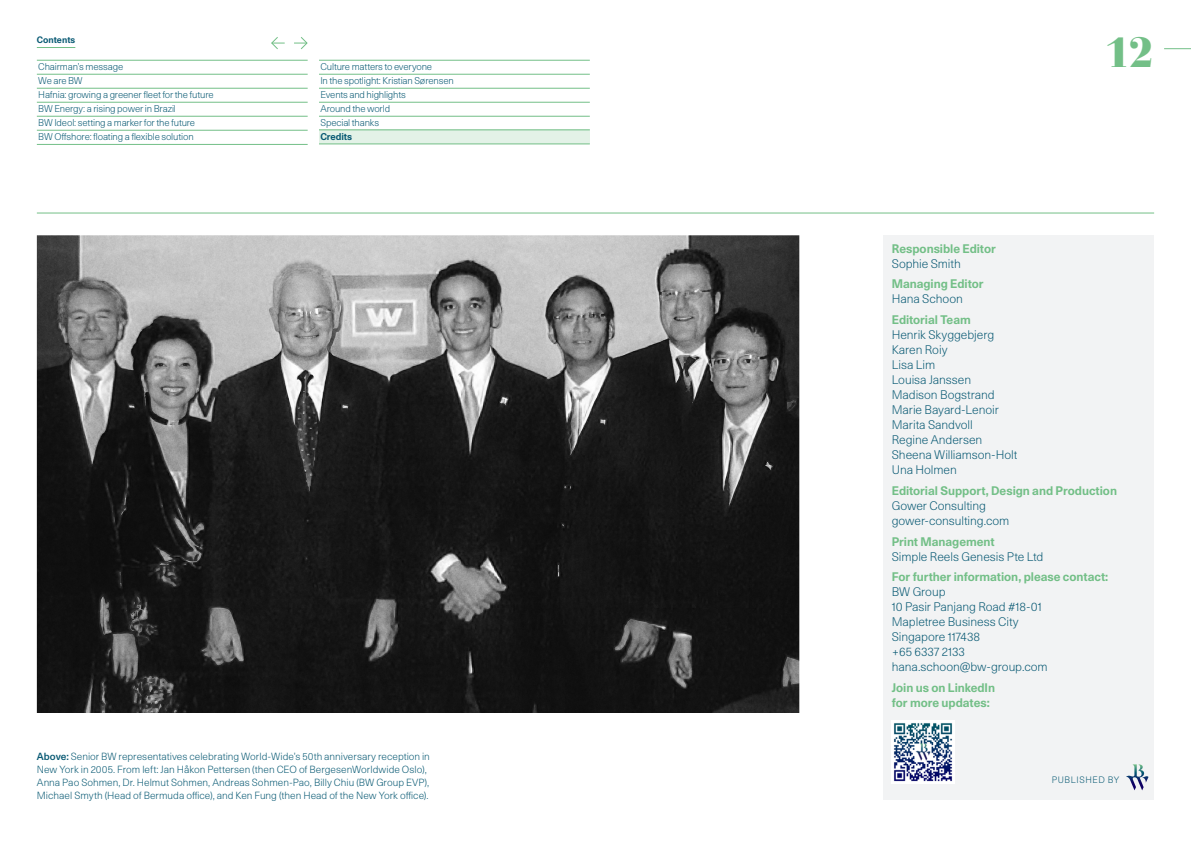
<style>
.page{position:relative;width:1191px;height:842px;background:#fff}
.page>*{position:absolute;margin:0;border:0;box-sizing:border-box;transform-origin:0 0}
.t1{font:900 42px "Bauer Bodoni";color:#73bf87}
.t2{font:300 12px/15px "Unica 77 LL";letter-spacing:-.005em;color:#085973}
.t3{font:700 12px/15px "Unica 77 LL";letter-spacing:-.005em;color:#73bf87}
.t4{font:300 10px/13px "Unica 77 LL";letter-spacing:.005em;color:#085973}
.t5{font:300 9.5px/14px "Unica 77 LL";letter-spacing:-.015em;color:#085973}
.t6{font:700 9.5px "Unica 77 LL";letter-spacing:-.01em;color:#085973}
.t7{font:300 9px "Unica 77 LL";letter-spacing:.07em;color:#085973}
.t8{font:700 9px "Unica 77 LL";letter-spacing:.005em;color:#085973}
.s1{font-weight:500}
</style>
<div class="page">
<img style="left:37px;top:235px;width:762px;height:478px">
<div style="left:883px;top:235px;width:271px;height:564px;background:#f2f3f4"></div>
<img style="left:891px;top:721px;width:63px;height:63px">
<svg style="left:1126px;top:764px;width:22px;height:26px"></svg>
<hr style="left:37px;top:213px;width:1117px;height:1px;background:#73bf87">
<hr style="left:37px;top:47px;width:38px;height:1px;background:#73bf87">
<svg style="left:271px;top:37px;width:14px;height:12px"></svg>
<svg style="left:294px;top:37px;width:14px;height:12px"></svg>
<hr style="left:37px;top:60px;width:271px;height:1px;background:#73bf87">
<hr style="left:37px;top:74px;width:271px;height:1px;background:#73bf87">
<hr style="left:37px;top:88px;width:271px;height:1px;background:#73bf87">
<hr style="left:37px;top:102px;width:271px;height:1px;background:#73bf87">
<hr style="left:37px;top:116px;width:271px;height:1px;background:#73bf87">
<hr style="left:37px;top:130px;width:271px;height:1px;background:#73bf87">
<hr style="left:37px;top:144px;width:271px;height:1px;background:#73bf87">
<hr style="left:319px;top:60px;width:271px;height:1px;background:#73bf87">
<hr style="left:319px;top:74px;width:271px;height:1px;background:#73bf87">
<hr style="left:319px;top:88px;width:271px;height:1px;background:#73bf87">
<hr style="left:319px;top:102px;width:271px;height:1px;background:#73bf87">
<hr style="left:319px;top:116px;width:271px;height:1px;background:#73bf87">
<div style="left:319px;top:130px;width:271px;height:14px;background:#e3f2e7"></div>
<hr style="left:319px;top:129px;width:271px;height:1px;background:#73bf87">
<hr style="left:319px;top:143px;width:271px;height:1px;background:#73bf87">
<svg style="left:1164px;top:48px;width:27px;height:1px"></svg>
<p class="t8" style="left:37px;top:34px;width:40px">Contents</p>
<p class="t5" style="left:38px;top:59px;width:177px">Chairman’s message<br>We are BW<br>Hafnia: growing a greener fleet for the future<br>BW Energy: a rising power in Brazil<br>BW Ideol: setting a marker for the future<br>BW Offshore: floating a flexible solution</p>
<p class="t5" style="left:320px;top:59px;width:135px">Culture matters to everyone<br>In the spotlight: Kristian Sørensen<br>Events and highlights<br>Around the world<br>Special thanks</p>
<p class="t6" style="left:320px;top:130px;width:33px">Credits</p>
<p class="t4" style="left:37px;top:750px;width:394px"><span class="s1">Above:</span> Senior BW representatives celebrating World-Wide’s 50th anniversary reception in New York in 2005. From left: Jan Håkon Pettersen (then CEO of BergesenWorldwide Oslo), Anna Pao Sohmen, Dr. Helmut Sohmen, Andreas Sohmen-Pao, Billy Chiu (BW Group EVP), Michael Smyth (Head of Bermuda office), and Ken Fung (then Head of the New York office).</p>
<h1 class="t1" style="left:1104px;top:27px;width:51px">12</h1>
<p class="t3" style="left:891px;top:241px;width:105px">Responsible Editor</p>
<p class="t2" style="left:891px;top:256px;width:71px">Sophie Smith</p>
<p class="t3" style="left:891px;top:276px;width:93px">Managing Editor</p>
<p class="t2" style="left:891px;top:291px;width:73px">Hana Schoon</p>
<p class="t3" style="left:891px;top:312px;width:80px">Editorial Team</p>
<p class="t2" style="left:891px;top:327px;width:127px">Henrik Skyggebjerg<br>Karen Roiy<br>Lisa Lim<br>Louisa Janssen<br>Madison Bogstrand<br>Marie Bayard-Lenoir<br>Marita Sandvoll<br>Regine Andersen<br>Sheena Williamson-Holt<br>Una Holmen</p>
<p class="t3" style="left:891px;top:483px;width:227px">Editorial Support, Design and Production</p>
<p class="t2" style="left:891px;top:498px;width:119px">Gower Consulting gower-consulting.com</p>
<p class="t3" style="left:891px;top:533px;width:104px">Print Management</p>
<p class="t2" style="left:891px;top:548px;width:153px">Simple Reels Genesis Pte Ltd</p>
<p class="t3" style="left:891px;top:569px;width:218px">For further information, please contact:</p>
<p class="t2" style="left:891px;top:584px;width:157px">BW Group<br>10 Pasir Panjang Road #18-01<br>Mapletree Business City<br>Singapore 117438<br>+65 6337 2133 hana.schoon@bw-group.com</p>
<p class="t3" style="left:891px;top:680px;width:105px">Join us on LinkedIn for more updates:</p>
<p class="t7" style="left:1051px;top:774px;width:69px">PUBLISHED BY</p>
</div>
